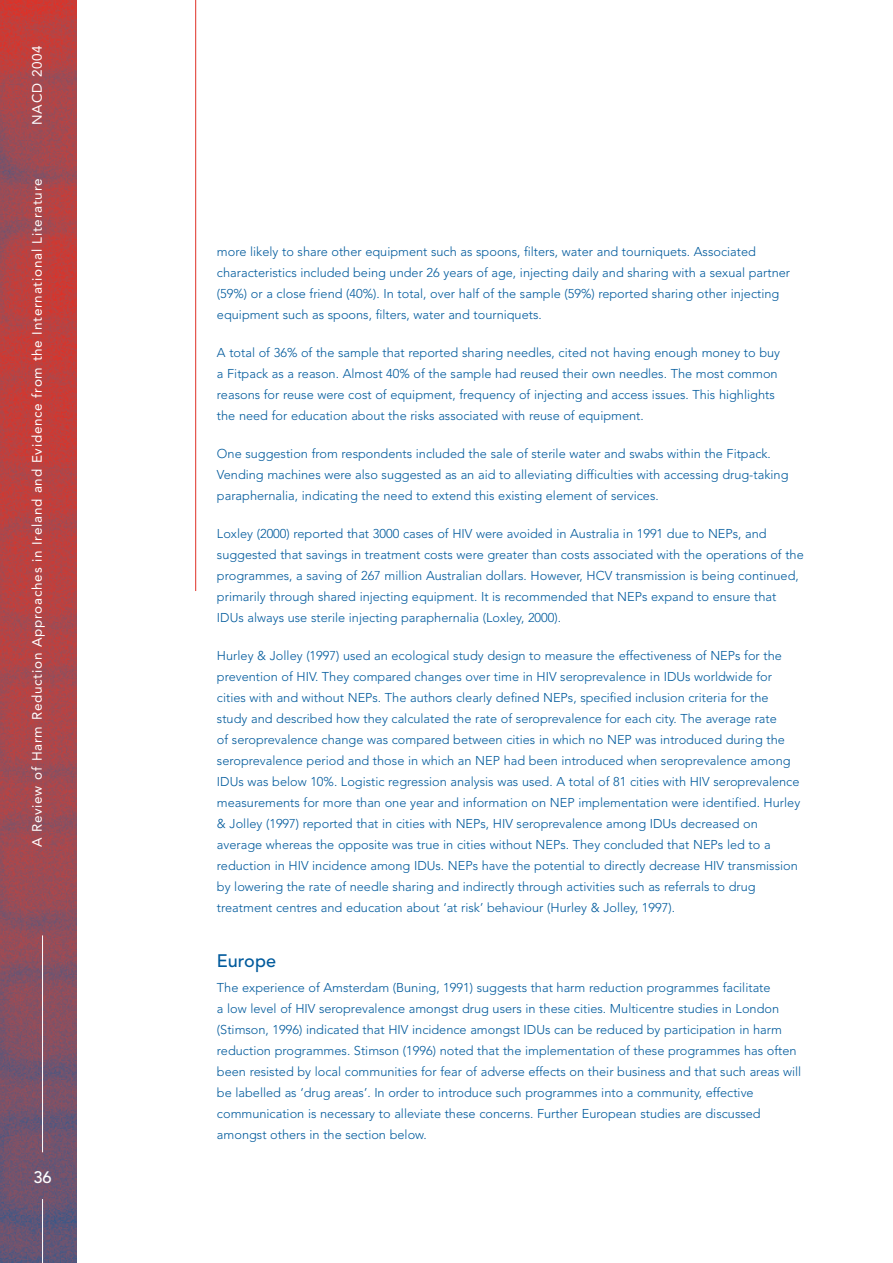
<style>
.page{position:relative;width:893px;height:1263px;background:#fff}
.page>*{position:absolute;margin:0;border:0;box-sizing:border-box;transform-origin:0 0}
.t1{font:500 18px "Avenir";color:#005a9c}
.t2{font:500 16.5px "Avenir";color:#fff}
.t3{font:13.5px "Avenir";letter-spacing:.055em;color:#fff}
.t4{font:300 12.75px/21px "Avenir";color:#005a9c}
</style>
<div class="page">
<img style="left:0;top:0;width:77px;height:1263px">
<hr style="left:195px;top:0;width:1px;height:591px;background:#e03127">
<hr style="left:42px;top:935px;width:1px;height:217px;background:#fff">
<hr style="left:42px;top:1199px;width:1px;height:64px;background:#fff">
<p class="t3" style="left:32px;top:125px;width:81px;rotate:-90deg">NACD 2004</p>
<p class="t3" style="left:32px;top:847px;width:670px;rotate:-90deg">A Review of Harm Reduction Approaches in Ireland and Evidence from the International Literature</p>
<p class="t2" style="left:33px;top:1171px;width:20px">36</p>
<p class="t4" style="left:217px;top:242px;width:574px">more likely to share other equipment such as spoons, filters, water and tourniquets. Associated characteristics included being under 26 years of age, injecting daily and sharing with a sexual partner (59%) or a close friend (40%). In total, over half of the sample (59%) reported sharing other injecting equipment such as spoons, filters, water and tourniquets.</p>
<p class="t4" style="left:217px;top:343px;width:564px">A total of 36% of the sample that reported sharing needles, cited not having enough money to buy a Fitpack as a reason. Almost 40% of the sample had reused their own needles. The most common reasons for reuse were cost of equipment, frequency of injecting and access issues. This highlights the need for education about the risks associated with reuse of equipment.</p>
<p class="t4" style="left:217px;top:444px;width:573px">One suggestion from respondents included the sale of sterile water and swabs within the Fitpack.<br>Vending machines were also suggested as an aid to alleviating difficulties with accessing drug-taking paraphernalia, indicating the need to extend this existing element of services.</p>
<p class="t4" style="left:217px;top:524px;width:588px">Loxley (2000) reported that 3000 cases of HIV were avoided in Australia in 1991 due to NEPs, and suggested that savings in treatment costs were greater than costs associated with the operations of the programmes, a saving of 267 million Australian dollars. However, HCV transmission is being continued, primarily through shared injecting equipment. It is recommended that NEPs expand to ensure that IDUs always use sterile injecting paraphernalia (Loxley, 2000).</p>
<p class="t4" style="left:217px;top:646px;width:584px">Hurley &amp; Jolley (1997) used an ecological study design to measure the effectiveness of NEPs for the prevention of HIV. They compared changes over time in HIV seroprevalence in IDUs worldwide for cities with and without NEPs. The authors clearly defined NEPs, specified inclusion criteria for the study and described how they calculated the rate of seroprevalence for each city. The average rate<br>of seroprevalence change was compared between cities in which no NEP was introduced during the seroprevalence period and those in which an NEP had been introduced when seroprevalence among IDUs was below 10%. Logistic regression analysis was used. A total of 81 cities with HIV seroprevalence measurements for more than one year and information on NEP implementation were identified. Hurley &amp; Jolley (1997) reported that in cities with NEPs, HIV seroprevalence among IDUs decreased on average whereas the opposite was true in cities without NEPs. They concluded that NEPs led to a reduction in HIV incidence among IDUs. NEPs have the potential to directly decrease HIV transmission by lowering the rate of needle sharing and indirectly through activities such as referrals to drug treatment centres and education about ‘at risk’ behaviour (Hurley &amp; Jolley, 1997).</p>
<h1 class="t1" style="left:217px;top:953px;width:61px">Europe</h1>
<p class="t4" style="left:217px;top:978px;width:585px">The experience of Amsterdam (Buning, 1991) suggests that harm reduction programmes facilitate<br>a low level of HIV seroprevalence amongst drug users in these cities. Multicentre studies in London (Stimson, 1996) indicated that HIV incidence amongst IDUs can be reduced by participation in harm reduction programmes. Stimson (1996) noted that the implementation of these programmes has often been resisted by local communities for fear of adverse effects on their business and that such areas will be labelled as ‘drug areas’. In order to introduce such programmes into a community, effective communication is necessary to alleviate these concerns. Further European studies are discussed amongst others in the section below.</p>
</div>
